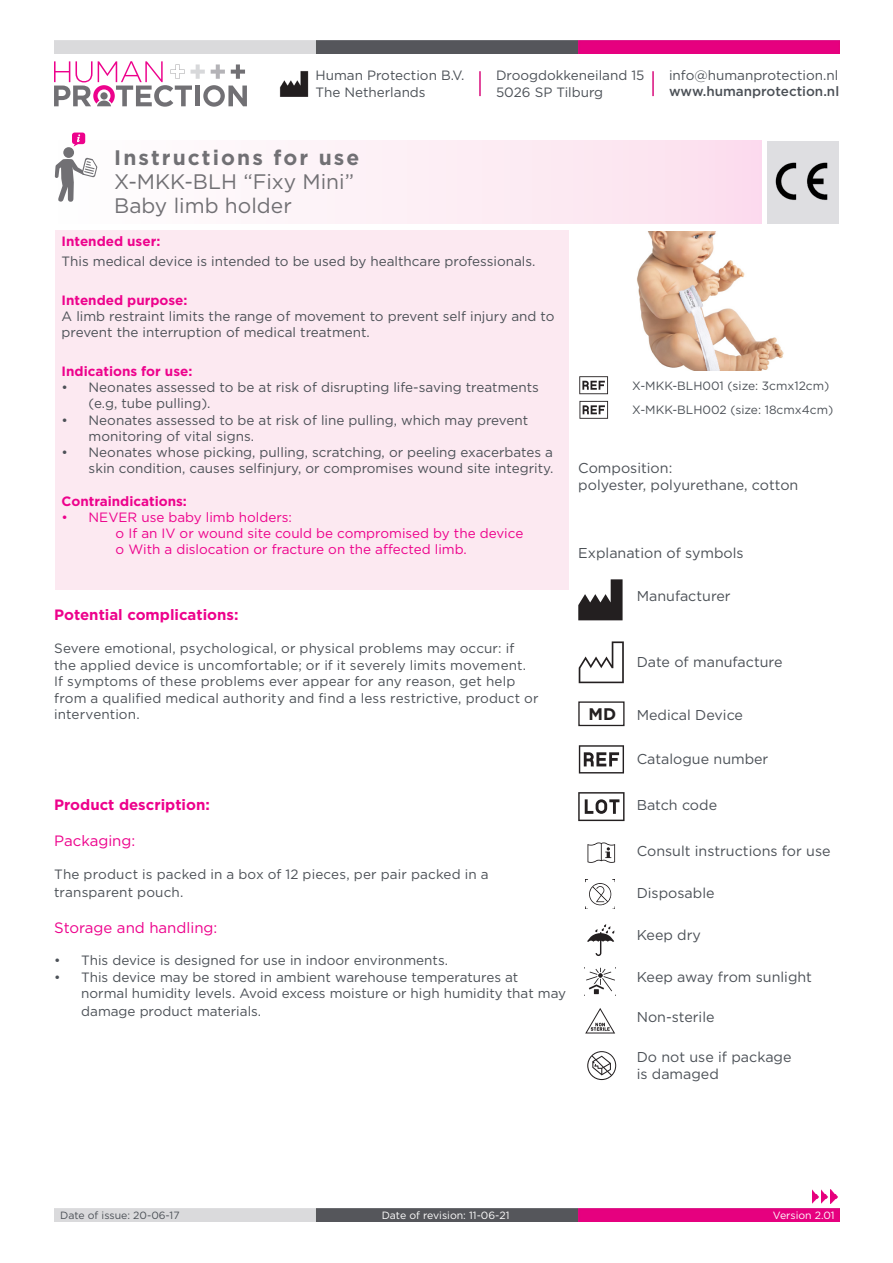
<style>
.page{position:relative;width:893px;height:1263px;background:#fff}
.page>*{position:absolute;margin:0;border:0;box-sizing:border-box;transform-origin:0 0}
.t1{font:21px "Gotham";color:#717074}
.t2{font:700 21px "Gotham";letter-spacing:.1em;color:#717074}
.t3{font:700 16.8px "Gotham";color:#231f20}
.t4{font:700 15px "Gotham";color:#ed028c}
.t5{font:15px "Gotham";color:#ed028c}
.t6{font:14.25px/17.1px "Gotham";color:#4c5157}
.t7{font:13.5px/16.2px "Gotham";color:#4c5157}
.t8{font:13.5px "Gotham";color:#ed028c}
.t9{font:700 13.5px "Gotham";color:#ed028c}
.t10{font:500 13.5px "Gotham";color:#4c5157}
.t11{font:12px "Gotham";color:#4c5157}
.t12{font:10.5px "Gotham";color:#fff}
.t13{font:10.5px "Gotham";color:#4c5157}
</style>
<div class="page">
<img style="left:54px;top:1209px;width:785px;height:13px">
<img style="left:54px;top:41px;width:785px;height:13px">
<svg style="left:54px;top:61px;width:193px;height:46px"></svg>
<svg style="left:812px;top:1189px;width:26px;height:15px"></svg>
<hr style="left:652px;top:71px;width:2px;height:25px;background:#d90d7c">
<hr style="left:479px;top:71px;width:2px;height:25px;background:#d90d7c">
<div style="left:55px;top:141px;width:706px;height:82px;background:linear-gradient(to right,#fefffe,#fcdfed)"></div>
<div style="left:768px;top:141px;width:71px;height:82px;background:#dedee1"></div>
<div style="left:63px;top:147px;width:11px;height:11px;background:#717074;border-radius:50%"></div>
<svg style="left:72px;top:133px;width:13px;height:14px"></svg>
<svg style="left:55px;top:158px;width:42px;height:44px"></svg>
<img style="left:280px;top:71px;width:28px;height:26px">
<img style="left:775px;top:162px;width:53px;height:38px">
<svg style="left:579px;top:376px;width:30px;height:43px"></svg>
<div style="left:578px;top:701px;width:46px;height:25px;border:1px solid #231f20"></div>
<svg style="left:578px;top:579px;width:45px;height:41px"></svg>
<svg style="left:578px;top:641px;width:46px;height:42px"></svg>
<svg style="left:578px;top:745px;width:46px;height:28px"></svg>
<svg style="left:578px;top:792px;width:47px;height:29px"></svg>
<svg style="left:587px;top:842px;width:28px;height:21px"></svg>
<svg style="left:587px;top:924px;width:28px;height:32px"></svg>
<svg style="left:586px;top:967px;width:29px;height:28px"></svg>
<svg style="left:585px;top:1008px;width:30px;height:26px"></svg>
<svg style="left:587px;top:1051px;width:29px;height:30px"></svg>
<div style="left:55px;top:230px;width:513px;height:360px;background:#fce9f1"></div>
<img style="left:637px;top:232px;width:147px;height:138px">
<svg style="left:586px;top:883px;width:28px;height:26px"></svg>
<p class="t7" style="left:315px;top:67px;width:150px">Human Protection B.V.<br>The Netherlands</p>
<p class="t7" style="left:496px;top:67px;width:150px">Droogdokkeneiland 15<br>5026 SP Tilburg</p>
<p class="t7" style="left:669px;top:67px;width:171px">info@humanprotection.nl</p>
<p class="t10" style="left:669px;top:83px;width:172px">www.humanprotection.nl</p>
<p class="t2" style="left:114px;top:143px;width:247px">Instructions for use</p>
<p class="t1" style="left:114px;top:168px;width:241px">X-MKK-BLH “Fixy Mini”</p>
<p class="t1" style="left:114px;top:192px;width:179px">Baby limb holder</p>
<p class="t9" style="left:62px;top:232px;width:100px">Intended user:</p>
<p class="t7" style="left:62px;top:252px;width:475px">This medical device is intended to be used by healthcare professionals.</p>
<p class="t9" style="left:62px;top:291px;width:127px">Intended purpose:</p>
<p class="t7" style="left:62px;top:308px;width:494px">A limb restraint limits the range of movement to prevent self injury and to</p>
<p class="t7" style="left:62px;top:324px;width:310px">prevent the interruption of medical treatment.</p>
<p class="t9" style="left:62px;top:362px;width:132px">Indications for use:</p>
<p class="t7" style="left:89px;top:379px;width:452px;text-indent:-27px">• Neonates assessed to be at risk of disrupting life-saving treatments (e.g, tube pulling).</p>
<p class="t7" style="left:89px;top:411px;width:441px;text-indent:-27px">• Neonates assessed to be at risk of line pulling, which may prevent monitoring of vital signs.</p>
<p class="t7" style="left:62px;top:444px;width:493px;text-align:right">• Neonates whose picking, pulling, scratching, or peeling exacerbates a skin condition, causes selfinjury, or compromises wound site integrity.</p>
<p class="t9" style="left:62px;top:492px;width:127px">Contraindications:</p>
<p class="t8" style="left:62px;top:508px;width:232px">• NEVER use baby limb holders:</p>
<p class="t8" style="left:116px;top:525px;width:409px">o If an IV or wound site could be compromised by the device</p>
<p class="t8" style="left:116px;top:541px;width:353px">o With a dislocation or fracture on the affected limb.</p>
<p class="t4" style="left:54px;top:605px;width:186px">Potential complications:</p>
<p class="t7" style="left:54px;top:640px;width:486px">Severe emotional, psychological, or physical problems may occur: if the applied device is uncomfortable; or if it severely limits movement.<br>If symptoms of these problems ever appear for any reason, get help from a qualified medical authority and find a less restrictive, product or intervention.</p>
<p class="t4" style="left:54px;top:795px;width:157px">Product description:</p>
<p class="t5" style="left:54px;top:831px;width:83px">Packaging:</p>
<p class="t7" style="left:54px;top:865px;width:436px;line-height:18px">The product is packed in a box of 12 pieces, per pair packed in a transparent pouch.</p>
<p class="t5" style="left:54px;top:918px;width:165px">Storage and handling:</p>
<p class="t7" style="left:54px;top:952px;width:395px">• This device is designed for use in indoor environments.</p>
<p class="t7" style="left:81px;top:968px;width:486px;text-indent:-27px">• This device may be stored in ambient warehouse temperatures at normal humidity levels. Avoid excess moisture or high humidity that may</p>
<p class="t7" style="left:81px;top:1002px;width:182px">damage product materials.</p>
<p class="t11" style="left:632px;top:378px;width:199px">X-MKK-BLH001 (size: 3cmx12cm)</p>
<p class="t11" style="left:632px;top:402px;width:202px">X-MKK-BLH002 (size: 18cmx4cm)</p>
<p class="t6" style="left:578px;top:459px;width:95px">Composition:</p>
<p class="t6" style="left:578px;top:476px;width:222px">polyester, polyurethane, cotton</p>
<p class="t6" style="left:578px;top:544px;width:167px">Explanation of symbols</p>
<p class="t6" style="left:637px;top:588px;width:96px">Manufacturer</p>
<p class="t3" style="left:588px;top:702px;width:29px">MD</p>
<p class="t6" style="left:637px;top:653px;width:147px">Date of manufacture</p>
<p class="t6" style="left:637px;top:706px;width:108px">Medical Device</p>
<p class="t6" style="left:637px;top:750px;width:133px">Catalogue number</p>
<p class="t6" style="left:637px;top:796px;width:82px">Batch code</p>
<p class="t6" style="left:637px;top:842px;width:195px">Consult instructions for use</p>
<p class="t6" style="left:637px;top:884px;width:79px">Disposable</p>
<p class="t6" style="left:637px;top:926px;width:66px">Keep dry</p>
<p class="t6" style="left:637px;top:968px;width:177px">Keep away from sunlight</p>
<p class="t6" style="left:637px;top:1008px;width:79px">Non-sterile</p>
<p class="t6" style="left:637px;top:1048px;width:156px">Do not use if package is damaged</p>
<p class="t13" style="left:60px;top:1208px;width:121px">Date of issue: 20-06-17</p>
<p class="t12" style="left:382px;top:1208px;width:129px">Date of revision: 11-06-21</p>
<p class="t12" style="left:773px;top:1208px;width:63px">Version 2.01</p>
</div>
